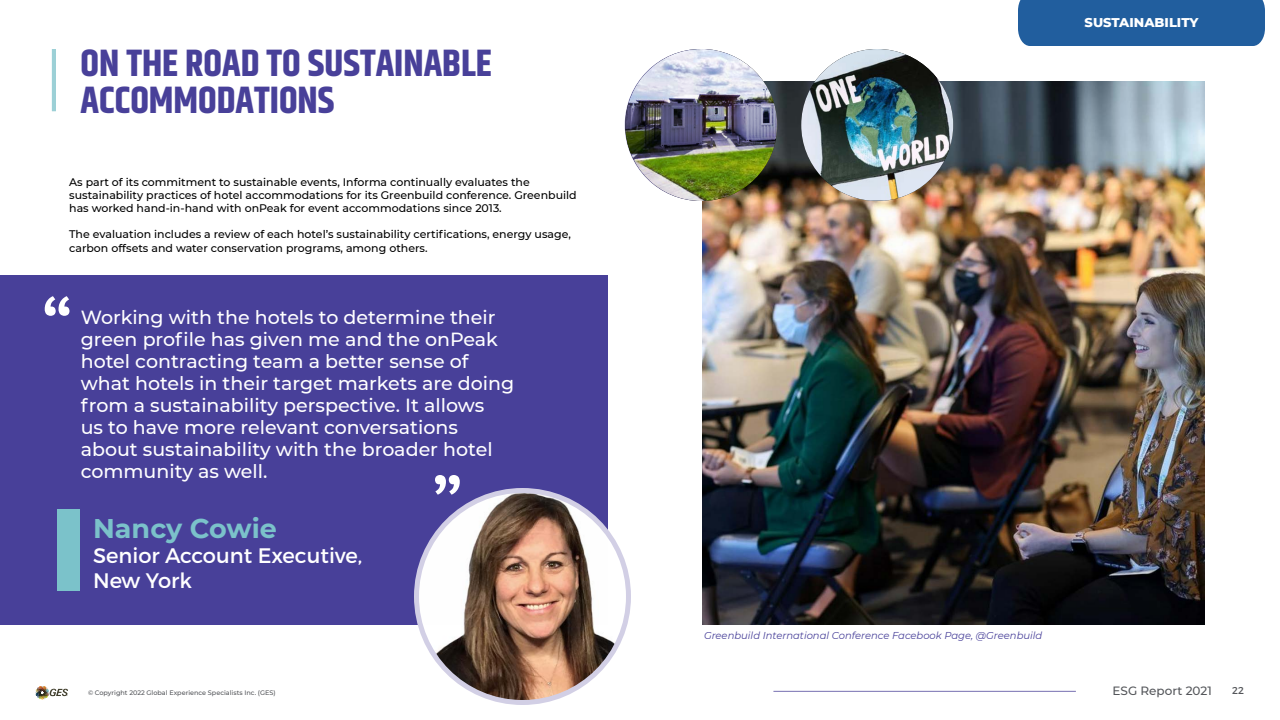
<style>
.page{position:relative;width:1280px;height:720px;background:#fff}
.page>*{position:absolute;margin:0;border:0;box-sizing:border-box;transform-origin:0 0}
.t1{font:700 38px/37px "Khand";color:#484099}
.t2{font:700 27px "Montserrat";color:#7bc2ca}
.t3{font:21px/25.2px "Montserrat";color:#fff}
.t4{font:500 19px/22px "Montserrat";color:#fff}
.t5{font:800 13px "Montserrat";color:#fff}
.t6{font:500 12px "Montserrat";color:#54565a}
.t7{font:500 11px/13.2px "Montserrat";color:#000}
.t8{font:italic 10px "Montserrat";color:#484099}
.t9{font:10px "Montserrat";color:#54565a}
.t10{font:500 6.5px "Montserrat";color:#54565a}
</style>
<div class="page">
<hr style="left:773px;top:691px;width:303px;height:1px;background:#7670b1">
<svg style="left:36px;top:686px;width:32px;height:13px"></svg>
<div style="left:1018px;top:0;width:247px;height:46px;background:#215e9e"></div>
<img style="left:702px;top:81px;width:502px;height:544px">
<hr style="left:52px;top:49px;width:4px;height:62px;background:#9cd0d6">
<div style="left:0;top:275px;width:608px;height:350px;background:#484099"></div>
<svg style="left:45px;top:296px;width:24px;height:20px"></svg>
<svg style="left:435px;top:475px;width:25px;height:20px"></svg>
<div style="left:57px;top:509px;width:22px;height:82px;background:#7bc2ca"></div>
<img style="left:416px;top:490px;width:212px;height:212px;border-radius:106px">
<div style="left:414px;top:488px;width:217px;height:217px;border:5px solid #d2cfe5;border-radius:50%"></div>
<img style="left:801px;top:49px;width:152px;height:152px">
<img style="left:625px;top:49px;width:152px;height:152px;border-radius:50%">
<h1 class="t1" style="left:81px;top:47px;width:413px">ON THE ROAD TO SUSTAINABLE<br>ACCOMMODATIONS</h1>
<p class="t7" style="left:69px;top:175px;width:509px">As part of its commitment to sustainable events, Informa continually evaluates the sustainability practices of hotel accommodations for its Greenbuild conference. Greenbuild has worked hand-in-hand with onPeak for event accommodations since 2013.</p>
<p class="t7" style="left:69px;top:228px;width:503px">The evaluation includes a review of each hotel’s sustainability certifications, energy usage, carbon offsets and water conservation programs, among others.</p>
<p class="t4" style="left:81px;top:306px;width:435px">Working with the hotels to determine their green profile has given me and the onPeak hotel contracting team a better sense of what hotels in their target markets are doing from a sustainability perspective. It allows<br>us to have more relevant conversations about sustainability with the broader hotel community as well.</p>
<h2 class="t2" style="left:93px;top:509px;width:185px">Nancy Cowie</h2>
<h3 class="t3" style="left:93px;top:543px;width:271px">Senior Account Executive,<br>New York</h3>
<p class="t5" style="left:1085px;top:13px;width:115px">SUSTAINABILITY</p>
<p class="t8" style="left:704px;top:628px;width:340px">Greenbuild International Conference Facebook Page, @Greenbuild</p>
<p class="t10" style="left:88px;top:688px;width:189px">© Copyright 2022 Global Experience Specialists Inc. (GES)</p>
<p class="t6" style="left:1113px;top:682px;width:101px">ESG Report 2021</p>
<p class="t9" style="left:1232px;top:684px;width:13px">22</p>
</div>
